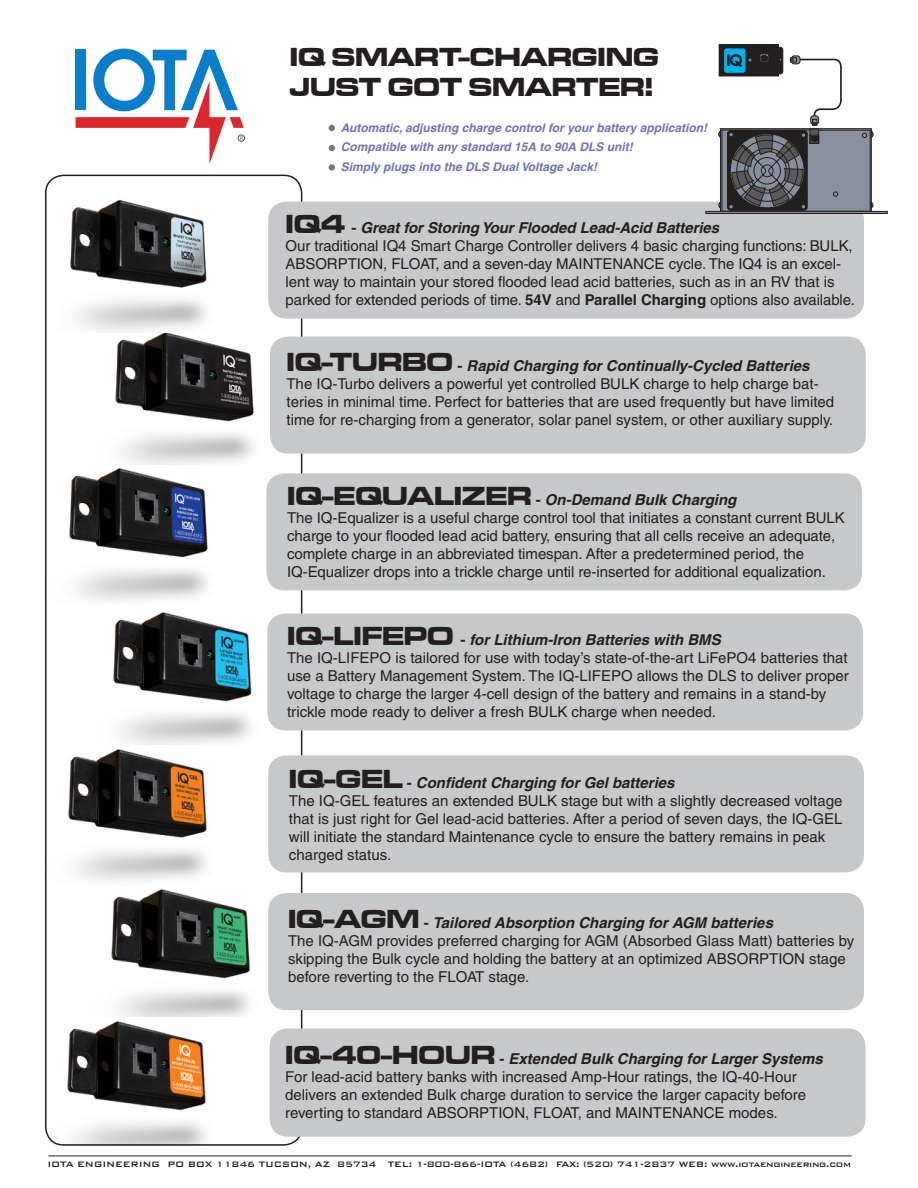
<style>
.page{position:relative;width:918px;height:1188px;background:#fff}
.page>*{position:absolute;margin:0;border:0;box-sizing:border-box;transform-origin:0 0}
.t1{font:27px/30px "Microgramma D Bold Exte";color:#231f20}
.t2{font:15px/18px "Helvetica";color:#231f20}
.t3{font:italic 700 15px "Helvetica";color:#231f20}
.t4{font:italic 700 12px "Helvetica";color:#7074af}
.Body_text{font:500 10.5px "Bank Gothic BT";letter-spacing:-.025em;color:#231f20}
.s1{font-family:"Microgramma D Bold Exte";font-weight:400;font-style:normal;font-size:27px}
.s2{font-style:normal}
.s3{font-weight:700}
</style>
<div class="page">
<img style="left:115px;top:333px;width:139px;height:132px">
<img style="left:69px;top:468px;width:139px;height:134px">
<img style="left:113px;top:612px;width:160px;height:133px">
<img style="left:111px;top:889px;width:140px;height:128px">
<img style="left:68px;top:749px;width:139px;height:133px">
<img style="left:45px;top:1021px;width:161px;height:125px">
<div style="left:270px;top:1028px;width:596px;height:109px;background:#c7c8ca;border-radius:18px"></div>
<div style="left:268px;top:893px;width:596px;height:117px;background:#c7c8ca;border-radius:18px"></div>
<div style="left:268px;top:755px;width:596px;height:117px;background:#c7c8ca;border-radius:18px"></div>
<div style="left:267px;top:614px;width:596px;height:116px;background:#c7c8ca;border-radius:18px"></div>
<div style="left:266px;top:473px;width:596px;height:117px;background:#c7c8ca;border-radius:18px"></div>
<div style="left:270px;top:337px;width:596px;height:117px;background:#c7c8ca;border-radius:18px"></div>
<div style="left:268px;top:202px;width:596px;height:117px;background:#c7c8ca;border-radius:18px"></div>
<div style="left:238px;top:135px;width:7px;height:7px;border:1px solid #54575a;border-radius:50%"></div>
<svg style="left:76px;top:49px;width:168px;height:115px"></svg>
<div style="left:706px;top:211px;width:181px;height:3px;border:1px solid #231f20"></div>
<div style="left:719px;top:45px;width:60px;height:31px;border:1px solid #231f20"></div>
<svg style="left:718px;top:47px;width:156px;height:164px"></svg>
<hr style="left:49px;top:1156px;width:803px;height:1px;background:#231f20">
<svg style="left:329px;top:125px;width:6px;height:6px"></svg>
<svg style="left:329px;top:145px;width:6px;height:6px"></svg>
<div style="left:329px;top:164px;width:6px;height:7px;background:#76787b;border-radius:50%"></div>
<img style="left:70px;top:200px;width:137px;height:132px">
<p class="t1" style="left:290px;top:41px;width:371px">IQ SMART-CHARGING<br>JUST GOT SMARTER!</p>
<p class="t4" style="left:341px;top:120px;width:368px">Automatic, adjusting charge control for your battery application!</p>
<p class="t4" style="left:341px;top:140px;width:294px">Compatible with any standard 15A to 90A DLS unit!</p>
<p class="t4" style="left:341px;top:159px;width:258px">Simply plugs into the DLS Dual Voltage Jack!</p>
<p class="t3" style="left:286px;top:219px;width:435px"><span class="s1">IQ4</span> <span class="s2">-</span> Great for Storing Your Flooded Lead-Acid Batteries</p>
<p class="t2" style="left:286px;top:237px;width:571px">Our traditional IQ4 Smart Charge Controller delivers 4 basic charging functions: BULK, ABSORPTION, FLOAT, and a seven-day MAINTENANCE cycle. The IQ4 is an excel&shy;lent way to maintain your stored flooded lead acid batteries, such as in an RV that is parked for extended periods of time. <span class="s3">54V</span> and <span class="s3">Parallel Charging</span> options also available.</p>
<p class="t3" style="left:286px;top:357px;width:525px"><span class="s1">IQ-TURBO</span> <span class="s2">-</span> Rapid Charging for Continually-Cycled Batteries</p>
<p class="t2" style="left:286px;top:375px;width:549px">The IQ-Turbo delivers a powerful yet controlled BULK charge to help charge bat&shy;teries in minimal time. Perfect for batteries that are used frequently but have limited time for re-charging from a generator, solar panel system, or other auxiliary supply.</p>
<p class="t3" style="left:287px;top:490px;width:451px"><span class="s1">IQ-EQUALIZER</span> <span class="s2">-</span> On-Demand Bulk Charging</p>
<p class="t2" style="left:287px;top:508px;width:559px">The IQ-Equalizer is a useful charge control tool that initiates a constant current BULK charge to your flooded lead acid battery, ensuring that all cells receive an adequate, complete charge in an abbreviated timespan. After a predetermined period, the IQ-Equalizer drops into a trickle charge until re-inserted for additional equalization.</p>
<p class="t3" style="left:287px;top:630px;width:435px"><span class="s1">IQ-LIFEPO</span> <span class="s2">-</span> for Lithium-Iron Batteries with BMS</p>
<p class="t2" style="left:287px;top:648px;width:563px">The IQ-LIFEPO is tailored for use with today’s state-of-the-art LiFePO4 batteries that use a Battery Management System. The IQ-LIFEPO allows the DLS to deliver proper voltage to charge the larger 4-cell design of the battery and remains in a stand-by trickle mode ready to deliver a fresh BULK charge when needed.</p>
<p class="t3" style="left:289px;top:773px;width:387px"><span class="s1">IQ-GEL</span> <span class="s2">-</span> Confident Charging for Gel batteries</p>
<p class="t2" style="left:289px;top:791px;width:555px">The IQ-GEL features an extended BULK stage but with a slightly decreased voltage that is just right for Gel lead-acid batteries. After a period of seven days, the IQ-GEL will initiate the standard Maintenance cycle to ensure the battery remains in peak charged status.</p>
<p class="t3" style="left:288px;top:914px;width:487px"><span class="s1">IQ-AGM</span> <span class="s2">-</span> Tailored Absorption Charging for AGM batteries</p>
<p class="t2" style="left:288px;top:932px;width:568px">The IQ-AGM provides preferred charging for AGM (Absorbed Glass Matt) batteries by skipping the Bulk cycle and holding the battery at an optimized ABSORPTION stage before reverting to the FLOAT stage.</p>
<p class="t3" style="left:285px;top:1050px;width:539px"><span class="s1">IQ-40-HOUR</span> <span class="s2">-</span> Extended Bulk Charging for Larger Systems</p>
<p class="t2" style="left:285px;top:1068px;width:522px">For lead-acid battery banks with increased Amp-Hour ratings, the IQ-40-Hour delivers an extended Bulk charge duration to service the larger capacity before reverting to standard ABSORPTION, FLOAT, and MAINTENANCE modes.</p>
<p class="Body_text" style="left:47px;top:1159px;width:805px">IOTA ENGINEERING PO BOX 11846 TUCSON, AZ 85734 TEL: 1-800-866-IOTA (4682) FAX: (520) 741-2837 WEB: www.iotaengineering.com</p>
</div>
